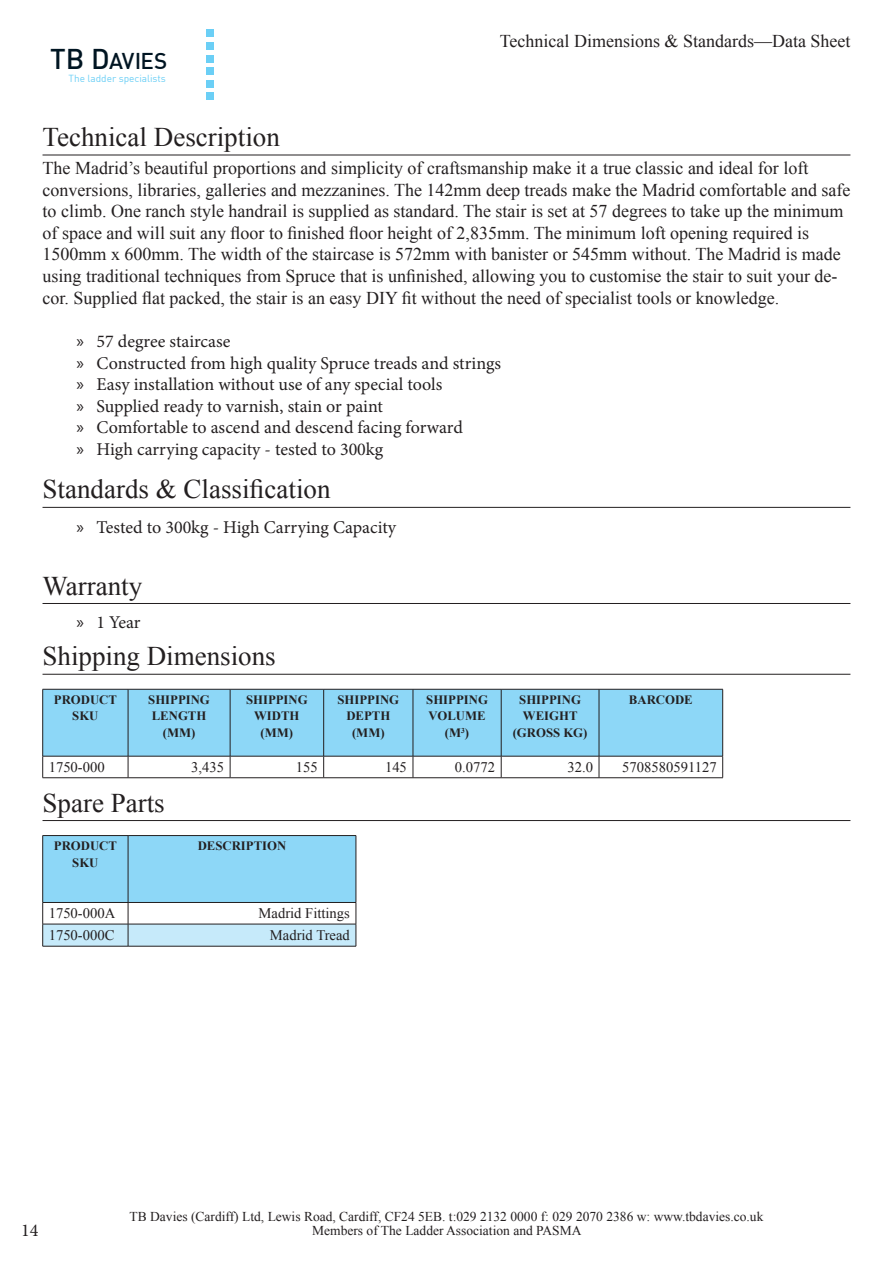
<style>
.page{position:relative;width:893px;height:1263px;background:#fff}
.page>*{position:absolute;margin:0;border:0;box-sizing:border-box;transform-origin:0 0}
.t1{font:27px "Times New Roman";color:#231f20}
.t2{font:500 22.35px "DIN";letter-spacing:-.02em;color:#001522}
.t3{font:18px/21.6px "Times New Roman";color:#231f20}
.t4{font:18px/21.6px "Minion Pro";color:#231f20}
.t5{font:14.7px "Times New Roman";color:#231f20}
.t6{font:13.5px/13.5px "Times New Roman";color:#231f20;text-align:center}
.t7{font:700 12.75px/16.5px "Times New Roman";color:#231f20;text-align:center}
.t8{font:10.05px "DIN";color:#6bcff6}
.s1{font-size:28.05px}
.s2{font-family:"Myriad Pro"}
</style>
<div class="page">
<div style="left:206px;top:30px;width:7px;height:7px;background:#6bcff6"></div>
<div style="left:206px;top:42px;width:7px;height:8px;background:#6bcff6"></div>
<div style="left:206px;top:55px;width:7px;height:7px;background:#6bcff6"></div>
<div style="left:206px;top:67px;width:7px;height:8px;background:#6bcff6"></div>
<div style="left:206px;top:80px;width:7px;height:7px;background:#6bcff6"></div>
<div style="left:206px;top:93px;width:7px;height:7px;background:#6bcff6"></div>
<hr style="left:43px;top:155px;width:807px;height:1px;background:#231f20">
<hr style="left:43px;top:507px;width:807px;height:1px;background:#231f20">
<hr style="left:43px;top:603px;width:807px;height:1px;background:#231f20">
<hr style="left:43px;top:674px;width:807px;height:1px;background:#231f20">
<div style="left:43px;top:690px;width:679px;height:66px;background:#8dd7f7"></div>
<hr style="left:43px;top:689px;width:85px;height:1px;background:#231f20">
<hr style="left:42px;top:689px;width:1px;height:67px;background:#231f20">
<hr style="left:128px;top:689px;width:102px;height:1px;background:#231f20">
<hr style="left:128px;top:689px;width:1px;height:67px;background:#231f20">
<hr style="left:230px;top:689px;width:94px;height:1px;background:#231f20">
<hr style="left:230px;top:689px;width:1px;height:67px;background:#231f20">
<hr style="left:324px;top:689px;width:89px;height:1px;background:#231f20">
<hr style="left:323px;top:689px;width:1px;height:67px;background:#231f20">
<hr style="left:413px;top:689px;width:88px;height:1px;background:#231f20">
<hr style="left:413px;top:689px;width:1px;height:67px;background:#231f20">
<hr style="left:501px;top:689px;width:98px;height:1px;background:#231f20">
<hr style="left:501px;top:689px;width:1px;height:67px;background:#231f20">
<hr style="left:599px;top:689px;width:124px;height:1px;background:#231f20">
<hr style="left:599px;top:689px;width:1px;height:67px;background:#231f20">
<hr style="left:722px;top:689px;width:1px;height:67px;background:#231f20">
<hr style="left:43px;top:756px;width:85px;height:1px;background:#231f20">
<svg style="left:42px;top:756px;width:1px;height:21px"></svg>
<hr style="left:128px;top:756px;width:102px;height:1px;background:#231f20">
<svg style="left:128px;top:756px;width:1px;height:21px"></svg>
<hr style="left:230px;top:756px;width:94px;height:1px;background:#231f20">
<svg style="left:230px;top:756px;width:1px;height:21px"></svg>
<hr style="left:324px;top:756px;width:89px;height:1px;background:#231f20">
<svg style="left:323px;top:756px;width:1px;height:21px"></svg>
<hr style="left:413px;top:756px;width:88px;height:1px;background:#231f20">
<svg style="left:413px;top:756px;width:1px;height:21px"></svg>
<hr style="left:501px;top:756px;width:98px;height:1px;background:#231f20">
<svg style="left:501px;top:756px;width:1px;height:21px"></svg>
<hr style="left:599px;top:756px;width:124px;height:1px;background:#231f20">
<svg style="left:599px;top:756px;width:1px;height:21px"></svg>
<svg style="left:722px;top:756px;width:1px;height:21px"></svg>
<hr style="left:43px;top:777px;width:85px;height:1px;background:#231f20">
<hr style="left:128px;top:777px;width:102px;height:1px;background:#231f20">
<hr style="left:230px;top:777px;width:94px;height:1px;background:#231f20">
<hr style="left:324px;top:777px;width:89px;height:1px;background:#231f20">
<hr style="left:413px;top:777px;width:88px;height:1px;background:#231f20">
<hr style="left:501px;top:777px;width:98px;height:1px;background:#231f20">
<hr style="left:599px;top:777px;width:124px;height:1px;background:#231f20">
<hr style="left:43px;top:820px;width:807px;height:1px;background:#231f20">
<svg style="left:42px;top:835px;width:315px;height:111px"></svg>
<hr style="left:43px;top:946px;width:85px;height:1px;background:#231f20">
<hr style="left:128px;top:946px;width:228px;height:1px;background:#231f20">
<p class="t2" style="left:50px;top:47px;width:119px"><span class="s1">TB D</span>AVIES</p>
<p class="t8" style="left:69px;top:72px;width:99px">The ladder specialists</p>
<h1 class="t1" style="left:43px;top:119px;width:239px">Technical Description</h1>
<p class="t3" style="left:500px;top:29px;width:352px">Technical Dimensions &amp; Standards—Data Sheet</p>
<p class="t3" style="left:43px;top:157px;width:809px">The Madrid’s beautiful proportions and simplicity of craftsmanship make it a true classic and ideal for loft conversions, libraries, galleries and mezzanines. The 142mm deep treads make the Madrid comfortable and safe to climb. One ranch style handrail is supplied as standard. The stair is set at 57 degrees to take up the minimum of space and will suit any floor to finished floor height of 2,835mm. The minimum loft opening required is 1500mm x 600mm. The width of the staircase is 572mm with banister or 545mm without. The Madrid is made using traditional techniques from Spruce that is unfinished, allowing you to customise the stair to suit your de&shy;cor. Supplied flat packed, the stair is an easy DIY fit without the need of specialist tools or knowledge.</p>
<p class="t4" style="left:77px;top:330px;width:426px"><span class="s2">»</span> 57 degree staircase<br><span class="s2">»</span> Constructed from high quality Spruce treads and strings <span class="s2">»</span> Easy installation without use of any special tools<br><span class="s2">»</span> Supplied ready to varnish, stain or paint<br><span class="s2">»</span> Comfortable to ascend and descend facing forward<br><span class="s2">»</span> High carrying capacity - tested to 300kg</p>
<h1 class="t1" style="left:43px;top:471px;width:290px">Standards &amp; Classification</h1>
<p class="t4" style="left:77px;top:516px;width:321px"><span class="s2">»</span> Tested to 300kg - High Carrying Capacity</p>
<h1 class="t1" style="left:43px;top:567px;width:101px">Warranty</h1>
<p class="t4" style="left:77px;top:611px;width:66px"><span class="s2">»</span> 1 Year</p>
<h1 class="t1" style="left:43px;top:638px;width:235px">Shipping Dimensions</h1>
<p class="t7" style="left:54px;top:691px;width:65px">PRODUCT<br>SKU</p>
<p class="t7" style="left:148px;top:691px;width:63px">SHIPPING<br>LENGTH (MM)</p>
<p class="t7" style="left:246px;top:691px;width:63px">SHIPPING<br>WIDTH (MM)</p>
<p class="t7" style="left:337px;top:691px;width:63px">SHIPPING<br>DEPTH (MM)</p>
<p class="t7" style="left:426px;top:691px;width:63px">SHIPPING<br>VOLUME (M<sup>3</sup>)</p>
<p class="t7" style="left:513px;top:691px;width:76px">SHIPPING<br>WEIGHT (GROSS KG)</p>
<p class="t7" style="left:629px;top:691px;width:65px">BARCODE</p>
<p class="t5" style="left:49px;top:757px;width:58px">1750-000</p>
<p class="t5" style="left:191px;top:757px;width:34px">3,435</p>
<p class="t5" style="left:296px;top:757px;width:23px">155</p>
<p class="t5" style="left:385px;top:757px;width:23px">145</p>
<p class="t5" style="left:455px;top:757px;width:42px">0.0772</p>
<p class="t5" style="left:567px;top:757px;width:27px">32.0</p>
<p class="t5" style="left:622px;top:757px;width:96px">5708580591127</p>
<h1 class="t1" style="left:43px;top:784px;width:124px">Spare Parts</h1>
<p class="t7" style="left:54px;top:837px;width:65px">PRODUCT<br>SKU</p>
<p class="t7" style="left:198px;top:837px;width:90px">DESCRIPTION</p>
<p class="t5" style="left:49px;top:903px;width:68px">1750-000A</p>
<p class="t5" style="left:259px;top:903px;width:93px">Madrid Fittings</p>
<p class="t5" style="left:49px;top:925px;width:67px">1750-000C</p>
<p class="t5" style="left:270px;top:925px;width:82px">Madrid Tread</p>
<p class="t4" style="left:21px;top:1219px;width:19px">14</p>
<p class="t6" style="left:130px;top:1210px;width:635px">TB Davies (Cardiff) Ltd, Lewis Road, Cardiff, CF24 5EB. t:029 2132 0000 f: 029 2070 2386 w: www.tbdavies.co.uk<br>Members of The Ladder Association and PASMA</p>
</div>
